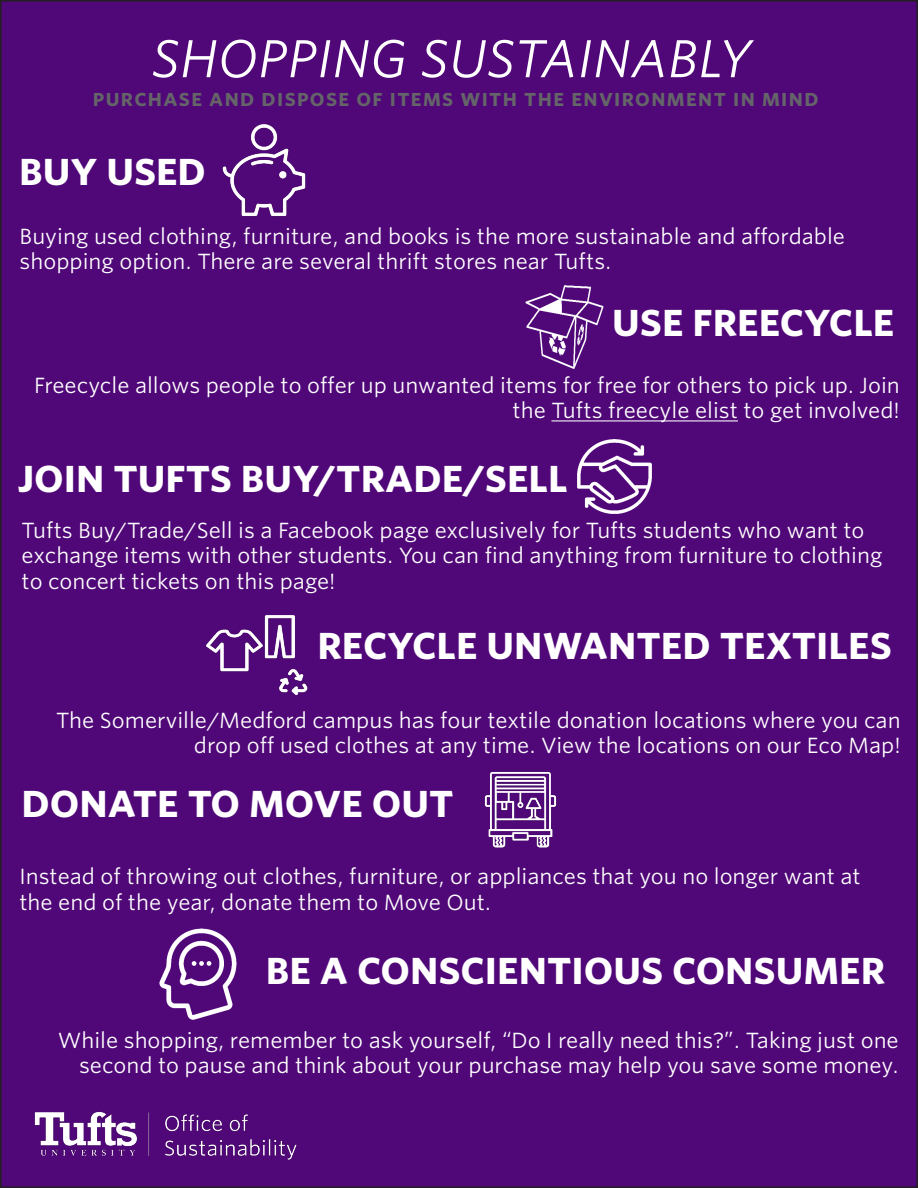
<style>
.page{position:relative;width:918px;height:1188px;background:#fff}
.page>*{position:absolute;margin:0;border:0;box-sizing:border-box;transform-origin:0 0}
.t1{font:italic 51px "Whitney Office";color:#fff}
.t2{font:700 36px "Whitney Office";color:#fff}
.t3{font:21px/25.2px "Whitney Office";color:#fff}
.t4{font:700 18px "Whitney Office";letter-spacing:.075em;color:#646469}
</style>
<div class="page">
<div style="left:1px;top:1px;width:916px;height:1186px;background:#500778"></div>
<hr style="left:551px;top:420px;width:187px;height:1px;background:#fff">
<img style="left:34px;top:1111px;width:263px;height:49px">
<img style="left:222px;top:124px;width:84px;height:93px">
<img style="left:484px;top:772px;width:73px;height:76px">
<img style="left:159px;top:928px;width:78px;height:92px">
<img style="left:206px;top:615px;width:102px;height:80px">
<img style="left:525px;top:285px;width:79px;height:85px">
<img style="left:577px;top:439px;width:75px;height:75px">
<p class="t1" style="left:151px;top:23px;width:602px">SHOPPING SUSTAINABLY</p>
<p class="t4" style="left:93px;top:87px;width:727px">PURCHASE AND DISPOSE OF ITEMS WITH THE ENVIRONMENT IN MIND</p>
<p class="t2" style="left:19px;top:146px;width:188px">BUY USED</p>
<p class="t3" style="left:20px;top:223px;width:827px">Buying used clothing, furniture, and books is the more sustainable and affordable shopping option. There are several thrift stores near Tufts.</p>
<p class="t2" style="left:612px;top:298px;width:284px">USE FREECYCLE</p>
<p class="t3" style="left:34px;top:372px;width:867px;text-align:right">Freecycle allows people to offer up unwanted items for free for others to pick up. Join the Tufts freecyle elist to get involved!</p>
<p class="t2" style="left:17px;top:453px;width:552px">JOIN TUFTS BUY/TRADE/SELL</p>
<p class="t3" style="left:22px;top:518px;width:862px">Tufts Buy/Trade/Sell is a Facebook page exclusively for Tufts students who want to exchange items with other students. You can find anything from furniture to clothing to concert tickets on this page!</p>
<p class="t2" style="left:317px;top:620px;width:576px">RECYCLE UNWANTED TEXTILES</p>
<p class="t3" style="left:56px;top:707px;width:846px;text-align:right">The Somerville/Medford campus has four textile donation locations where you can drop off used clothes at any time. View the locations on our Eco Map!</p>
<p class="t2" style="left:22px;top:779px;width:433px">DONATE TO MOVE OUT</p>
<p class="t3" style="left:19px;top:864px;width:843px">Instead of throwing out clothes, furniture, or appliances that you no longer want at the end of the year, donate them to Move Out.</p>
<p class="t2" style="left:266px;top:945px;width:621px">BE A CONSCIENTIOUS CONSUMER</p>
<p class="t3" style="left:58px;top:1028px;width:842px;text-align:right">While shopping, remember to ask yourself, “Do I really need this?”. Taking just one second to pause and think about your purchase may help you save some money.</p>
</div>
